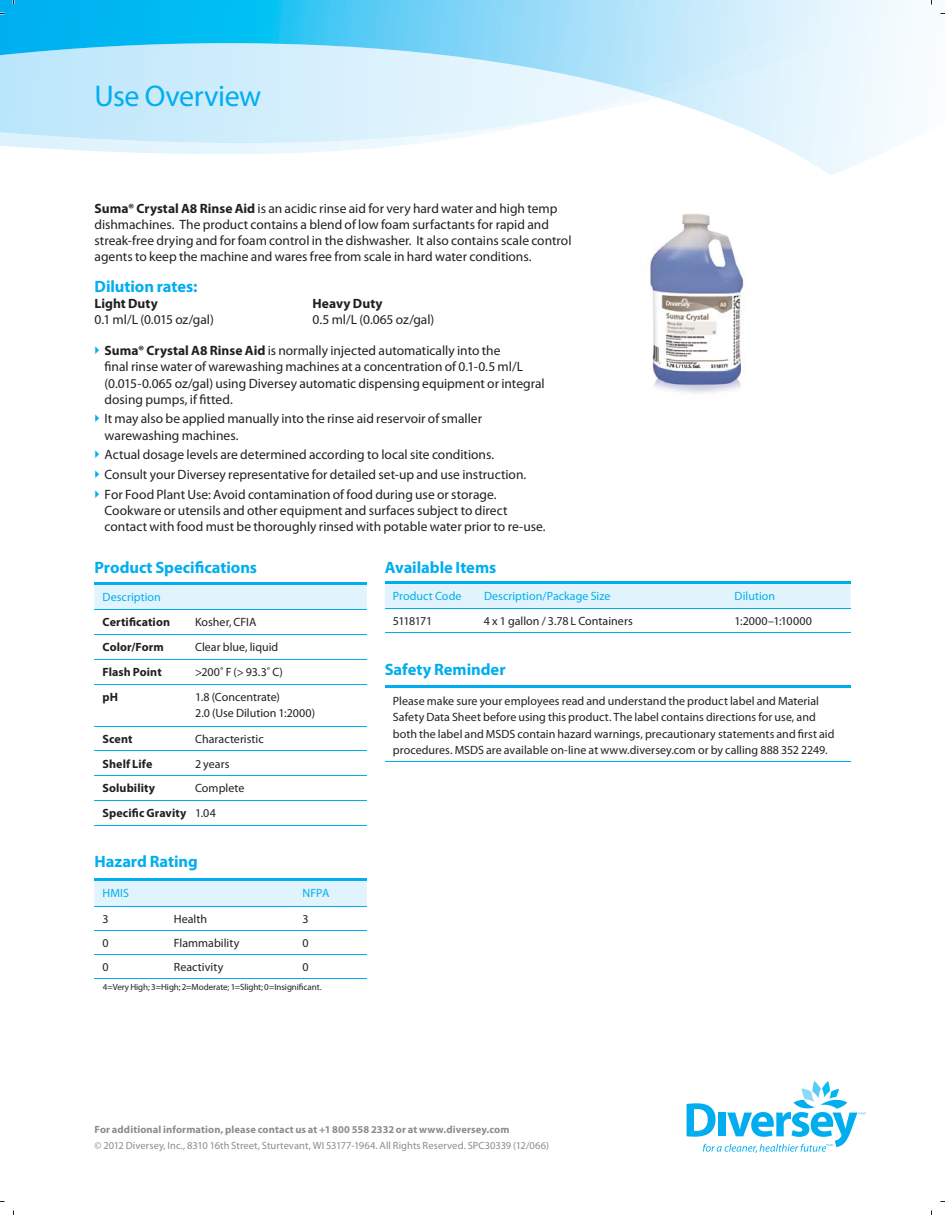
<style>
.page{position:relative;width:945px;height:1215px;background:#fff}
.page>*{position:absolute;margin:0;border:0;box-sizing:border-box;transform-origin:0 0}
.t1{font:30px "Myriad Pro";letter-spacing:-.015em;color:#00aeef}
.t2{font:700 16.5px "Myriad Pro";color:#00aeef}
.t3{font:13.5px/16.2px "Myriad Pro";letter-spacing:-.005em;color:#231f20}
.t4{font:700 13.5px "Myriad Pro";letter-spacing:.005em;color:#231f20}
.t5{font:12px/16.5px "Myriad Pro";letter-spacing:.005em;color:#231f20}
.t6{font:700 12px/24.9px "Myriad Pro";letter-spacing:.01em;color:#231f20}
.t7{font:12px "Myriad Pro";letter-spacing:.005em;color:#00aeef}
.t8{font:12px "Myriad Pro";letter-spacing:-.045em;color:#231f20}
.t9{font:10.5px "Myriad Pro";letter-spacing:.005em;color:#8a8c8e}
.t10{font:700 10.5px "Myriad Pro";letter-spacing:.01em;color:#8a8c8e}
.t11{font:9px "Myriad Pro";letter-spacing:-.01em;color:#231f20}
.s1{font-weight:700}
.s2{font-weight:400}
</style>
<div class="page">
<svg style="left:721px;top:119px;width:174px;height:56px"></svg>
<svg style="left:0;top:143px;width:419px;height:11px"></svg>
<svg style="left:644px;top:98px;width:254px;height:21px"></svg>
<img style="left:0;top:0;width:869px;height:93px">
<div style="left:94px;top:585px;width:273px;height:24px;background:#e1f4fd"></div>
<hr style="left:94px;top:659px;width:273px;height:1px;background:#00aeef">
<hr style="left:94px;top:684px;width:273px;height:1px;background:#00aeef">
<hr style="left:94px;top:726px;width:273px;height:1px;background:#00aeef">
<hr style="left:94px;top:751px;width:273px;height:1px;background:#00aeef">
<hr style="left:94px;top:775px;width:273px;height:1px;background:#00aeef">
<hr style="left:94px;top:800px;width:273px;height:1px;background:#00aeef">
<hr style="left:94px;top:825px;width:273px;height:1px;background:#00aeef">
<hr style="left:94px;top:582px;width:273px;height:3px;background:#00aeef">
<hr style="left:94px;top:609px;width:273px;height:1px;background:#00aeef">
<hr style="left:94px;top:634px;width:273px;height:1px;background:#00aeef">
<div style="left:385px;top:584px;width:465px;height:24px;background:#e1f4fd"></div>
<hr style="left:385px;top:633px;width:465px;height:1px;background:#00aeef">
<hr style="left:385px;top:581px;width:465px;height:3px;background:#00aeef">
<hr style="left:385px;top:608px;width:465px;height:1px;background:#00aeef">
<hr style="left:385px;top:761px;width:465px;height:1px;background:#00aeef">
<hr style="left:385px;top:685px;width:465px;height:3px;background:#00aeef">
<div style="left:94px;top:881px;width:273px;height:25px;background:#e1f4fd"></div>
<hr style="left:94px;top:930px;width:273px;height:1px;background:#00aeef">
<hr style="left:94px;top:954px;width:273px;height:1px;background:#00aeef">
<hr style="left:94px;top:978px;width:273px;height:1px;background:#00aeef">
<hr style="left:94px;top:878px;width:273px;height:3px;background:#00aeef">
<hr style="left:94px;top:906px;width:273px;height:1px;background:#00aeef">
<img style="left:650px;top:213px;width:95px;height:181px">
<svg style="left:687px;top:1081px;width:179px;height:72px"></svg>
<h1 class="t1" style="left:94px;top:85px;width:168px">Use Overview</h1>
<p class="t3" style="left:94px;top:201px;width:479px"><span class="s1">Suma® Crystal A8 Rinse Aid</span> is an acidic rinse aid for very hard water and high temp dishmachines. The product contains a blend of low foam surfactants for rapid and streak-free drying and for foam control in the dishwasher. It also contains scale control agents to keep the machine and wares free from scale in hard water conditions.</p>
<p class="t2" style="left:94px;top:280px;width:104px">Dilution rates:</p>
<p class="t4" style="left:94px;top:299px;width:65px">Light Duty</p>
<p class="t4" style="left:313px;top:299px;width:72px">Heavy Duty</p>
<p class="t3" style="left:94px;top:313px;width:121px">0.1 ml/L (0.015 oz/gal)</p>
<p class="t3" style="left:313px;top:313px;width:123px">0.5 ml/L (0.065 oz/gal)</p>
<p class="t3" style="left:105px;top:344px;width:442px"><span class="s1">Suma® Crystal A8 Rinse Aid</span> is normally injected automatically into the<br>final rinse water of warewashing machines at a concentration of 0.1-0.5 ml/L (0.015-0.065 oz/gal) using Diversey automatic dispensing equipment or integral dosing pumps, if fitted.</p>
<p class="t3" style="left:105px;top:412px;width:379px">It may also be applied manually into the rinse aid reservoir of smaller warewashing machines.</p>
<p class="t3" style="left:105px;top:446px;width:423px;line-height:19.6px">Actual dosage levels are determined according to local site conditions.<br>Consult your Diversey representative for detailed set-up and use instruction.<br>For Food Plant Use: Avoid contamination of food during use or storage.</p>
<p class="t3" style="left:105px;top:504px;width:443px">Cookware or utensils and other equipment and surfaces subject to direct contact with food must be thoroughly rinsed with potable water prior to re-use.</p>
<p class="t2" style="left:94px;top:561px;width:164px">Product Specifications</p>
<p class="t7" style="left:103px;top:592px;width:60px">Description</p>
<p class="t6" style="left:103px;top:611px;width:69px">Certification</p>
<p class="t5" style="left:195px;top:615px;width:63px">Kosher, CFIA</p>
<p class="t6" style="left:103px;top:636px;width:63px">Color/Form</p>
<p class="t5" style="left:195px;top:640px;width:85px">Clear blue, liquid</p>
<p class="t6" style="left:103px;top:660px;width:61px">Flash Point</p>
<p class="t5" style="left:195px;top:665px;width:89px">&gt;200˚ F (&gt; 93.3˚ C)</p>
<p class="t6" style="left:103px;top:685px;width:17px">pH</p>
<p class="t5" style="left:195px;top:690px;width:122px">1.8 (Concentrate)<br>2.0 (Use Dilution 1:2000)</p>
<p class="t6" style="left:103px;top:727px;width:31px">Scent</p>
<p class="t5" style="left:195px;top:732px;width:70px">Characteristic</p>
<p class="t6" style="left:103px;top:752px;width:51px">Shelf Life</p>
<p class="t5" style="left:195px;top:757px;width:36px">2 years</p>
<p class="t6" style="left:103px;top:777px;width:54px">Solubility</p>
<p class="t2" style="left:385px;top:561px;width:113px">Available Items</p>
<p class="t7" style="left:393px;top:591px;width:70px">Product Code</p>
<p class="t7" style="left:484px;top:591px;width:128px">Description/Package Size</p>
<p class="t7" style="left:735px;top:591px;width:42px">Dilution</p>
<p class="t8" style="left:393px;top:617px;width:41px">5118171</p>
<p class="t5" style="left:484px;top:614px;width:150px">4 x 1 gallon / 3.78 L Containers</p>
<p class="t5" style="left:735px;top:614px;width:79px">1:2000–1:10000</p>
<p class="t2" style="left:385px;top:663px;width:122px">Safety Reminder</p>
<p class="t5" style="left:393px;top:693px;width:443px">Please make sure your employees read and understand the product label and Material Safety Data Sheet before using this product. The label contains directions for use, and both the label and MSDS contain hazard warnings, precautionary statements and first aid procedures. MSDS are available on-line at www.diversey.com or by calling 888 352 2249.</p>
<p class="t6" style="left:103px;top:777px;width:143px;text-indent:92px"><span class="s2">Complete<br></span>Specific Gravity <span class="s2">1.04</span></p>
<p class="t2" style="left:94px;top:856px;width:105px">Hazard Rating</p>
<p class="t7" style="left:103px;top:889px;width:28px">HMIS</p>
<p class="t7" style="left:303px;top:889px;width:28px">NFPA</p>
<p class="t5" style="left:103px;top:912px;width:8px">3</p>
<p class="t5" style="left:174px;top:912px;width:35px">Health</p>
<p class="t5" style="left:303px;top:912px;width:8px">3</p>
<p class="t5" style="left:103px;top:936px;width:8px">0</p>
<p class="t5" style="left:174px;top:936px;width:67px">Flammability</p>
<p class="t5" style="left:303px;top:936px;width:8px">0</p>
<p class="t5" style="left:103px;top:960px;width:8px">0</p>
<p class="t5" style="left:174px;top:960px;width:51px">Reactivity</p>
<p class="t5" style="left:303px;top:960px;width:8px">0</p>
<p class="t11" style="left:103px;top:984px;width:220px">4=Very High; 3=High; 2=Moderate; 1=Slight; 0=Insignificant.</p>
<p class="t10" style="left:94px;top:1126px;width:416px">For additional information, please contact us at +1 800 558 2332 or at www.diversey.com</p>
<p class="t9" style="left:94px;top:1142px;width:456px">© 2012 Diversey, Inc., 8310 16th Street, Sturtevant, WI 53177-1964. All Rights Reserved. SPC30339 (12/066)</p>
</div>
